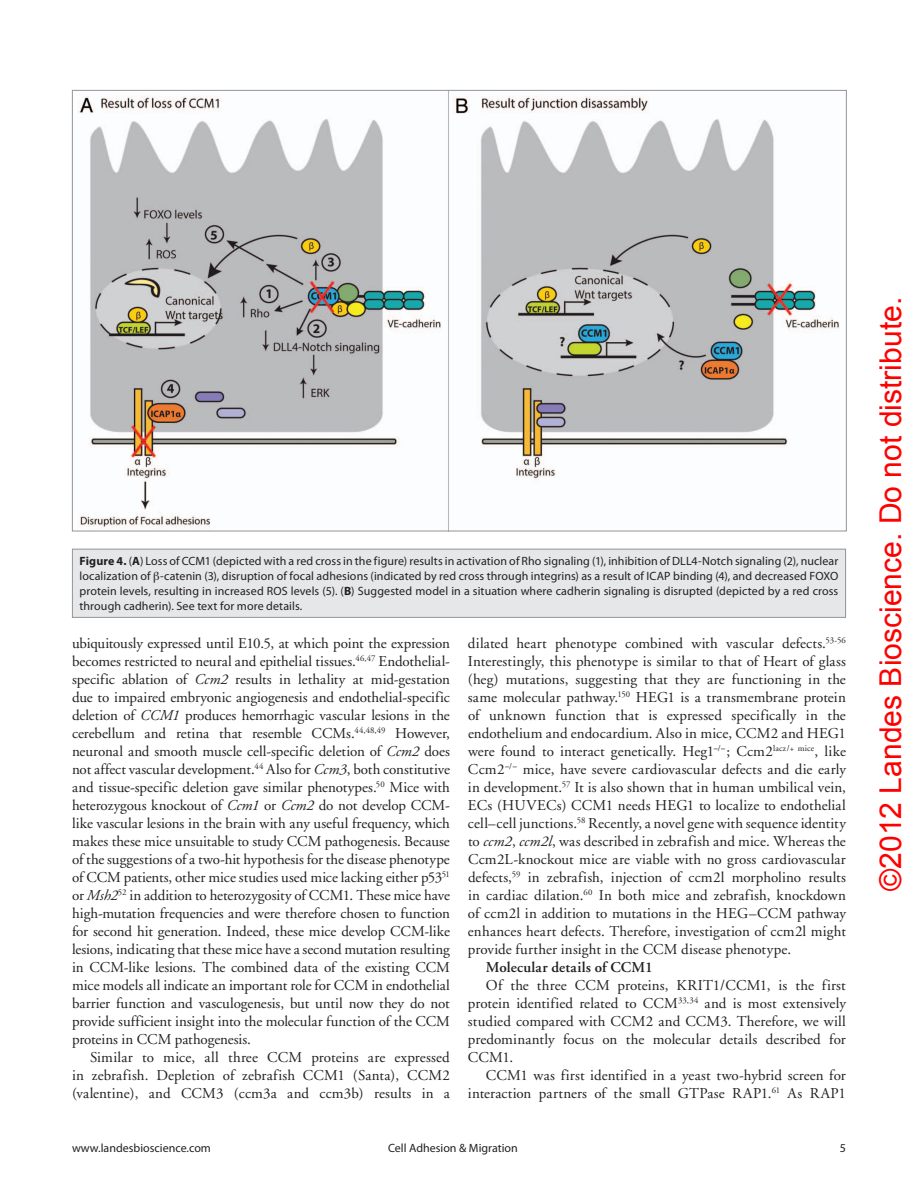
<style>
.page{position:relative;width:918px;height:1188px;background:#fff}
.page>*{position:absolute;margin:0;border:0;box-sizing:border-box;transform-origin:0 0}
.t1{font:30.15px "Arial";color:#f00}
.t2{font:15px/18px "Adobe Garamond";letter-spacing:.005em;color:#231f20;text-align:justify}
.t3{font:600 15px "Adobe Garamond";letter-spacing:.01em;color:#231f20}
.t4{font:12px/15px "Myriad Pro";letter-spacing:.005em;color:#231f20;text-align:justify}
.s1{font-weight:700}
.s2{font-style:italic}
</style>
<div class="page">
<div style="left:72px;top:549px;width:774px;height:68px;background:#e6e7e9"></div>
<div style="left:72px;top:549px;width:774px;height:69px;border:1px solid #939598"></div>
<img style="left:78px;top:92px;width:762px;height:437px">
<p class="t4" style="left:80px;top:554px;width:760px"><span class="s1">Figure 4.</span> (<span class="s1">A</span>) Loss of CCM1 (depicted with a red cross in the figure) results in activation of Rho signaling (1), inhibition of DLL4-Notch signaling (2), nuclear localization of -catenin (3), disruption of focal adhesions (indicated by red cross through integrins) as a result of ICAP binding (4), and decreased FOXO protein levels, resulting in increased ROS levels (5). (<span class="s1">B</span>) Suggested model in a situation where cadherin signaling is disrupted (depicted by a red cross through cadherin). See text for more details.</p>
<p class="t2" style="left:72px;top:635px;width:380px">ubiquitously expressed until E10.5, at which point the expression becomes restricted to neural and epithelial tissues.<sup>46,47</sup> Endothelial&shy;specific ablation of <span class="s2">Ccm2</span> results in lethality at mid-gestation due to impaired embryonic angiogenesis and endothelial-specific deletion of <span class="s2">CCM1</span> produces hemorrhagic vascular lesions in the cerebellum and retina that resemble CCMs.<sup>44,48,49</sup> However, neuronal and smooth muscle cell-specific deletion of <span class="s2">Ccm2</span> does not affect vascular development.<sup>44</sup> Also for <span class="s2">Ccm3</span>, both constitutive and tissue-specific deletion gave similar phenotypes.<sup>50</sup> Mice with heterozygous knockout of <span class="s2">Ccm1</span> or <span class="s2">Ccm2</span> do not develop CCM&shy;like vascular lesions in the brain with any useful frequency, which makes these mice unsuitable to study CCM pathogenesis. Because of the suggestions of a two-hit hypothesis for the disease phenotype of CCM patients, other mice studies used mice lacking either p53<sup>51 </sup>or <span class="s2">Msh2</span><sup>52</sup> in addition to heterozygosity of CCM1. These mice have high-mutation frequencies and were therefore chosen to function for second hit generation. Indeed, these mice develop CCM-like lesions, indicating that these mice have a second mutation resulting in CCM-like lesions. The combined data of the existing CCM mice models all indicate an important role for CCM in endothelial barrier function and vasculogenesis, but until now they do not provide sufficient insight into the molecular function of the CCM proteins in CCM pathogenesis.</p>
<p class="t2" style="left:72px;top:1049px;width:379px;text-indent:18px">Similar to mice, all three CCM proteins are expressed in zebrafish. Depletion of zebrafish CCM1 (Santa), CCM2 (valentine), and CCM3 (ccm3a and ccm3b) results in a</p>
<p class="t2" style="left:468px;top:635px;width:380px">dilated heart phenotype combined with vascular defects.<sup>53-56<br></sup>Interestingly, this phenotype is similar to that of Heart of glass (heg) mutations, suggesting that they are functioning in the same molecular pathway.<sup>150</sup> HEG1 is a transmembrane protein of unknown function that is expressed specifically in the endothelium and endocardium. Also in mice, CCM2 and HEG1 were found to interact genetically. Heg1 <sup>/</sup> ; Ccm2<sup>lacz/+</sup> <sup>mice</sup>, like Ccm2 <sup>/</sup> mice, have severe cardiovascular defects and die early in development.<sup>57</sup> It is also shown that in human umbilical vein, ECs (HUVECs) CCM1 needs HEG1 to localize to endothelial cell–cell junctions.<sup>58</sup> Recently, a novel gene with sequence identity to <span class="s2">ccm2</span>, <span class="s2">ccm2l</span>, was described in zebrafish and mice. Whereas the Ccm2L-knockout mice are viable with no gross cardiovascular defects,<sup>59</sup> in zebrafish, injection of ccm2l morpholino results in cardiac dilation.<sup>60</sup> In both mice and zebrafish, knockdown of ccm2l in addition to mutations in the HEG–CCM pathway enhances heart defects. Therefore, investigation of ccm2l might provide further insight in the CCM disease phenotype.</p>
<p class="t3" style="left:486px;top:959px;width:168px">Molecular details of CCM1</p>
<p class="t2" style="left:468px;top:977px;width:379px;text-indent:18px">Of the three CCM proteins, KRIT1/CCM1, is the first protein identified related to CCM<sup>33,34</sup> and is most extensively studied compared with CCM2 and CCM3. Therefore, we will predominantly focus on the molecular details described for CCM1.</p>
<p class="t2" style="left:468px;top:1067px;width:379px;text-align:right">CCM1 was first identified in a yeast two-hybrid screen for interaction partners of the small GTPase RAP1.<sup>61</sup> As RAP1</p>
<p class="t4" style="left:72px;top:1140px;width:140px">www.landesbioscience.com</p>
<p class="t4" style="left:388px;top:1140px;width:131px">Cell Adhesion &amp; Migration</p>
<p class="t4" style="left:840px;top:1140px;width:8px">5</p>
<h1 class="t1" style="left:874px;top:891px;width:595px;rotate:-90deg">©2012 Landes Bioscience. Do not distribute.</h1>
</div>
